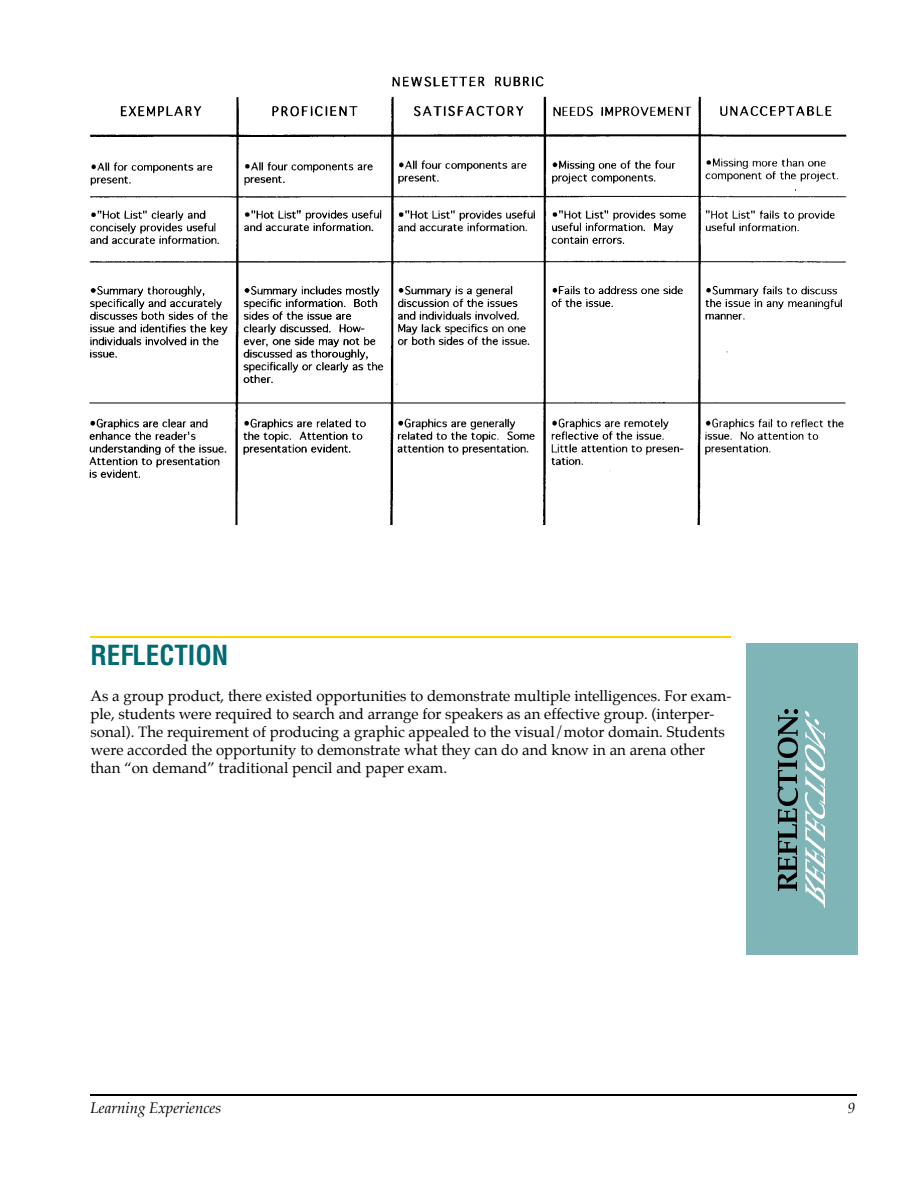
<style>
.page{position:relative;width:918px;height:1188px;background:#fff}
.page>*{position:absolute;margin:0;border:0;box-sizing:border-box;transform-origin:0 0}
.t1{font:700 condensed 27px "Helvetica";color:#006b71}
.t2{font:15px/18px "Palatino";color:#000}
.t3{font:italic 15px "Palatino";color:#000}
</style>
<div class="page">
<hr style="left:90px;top:1094px;width:767px;height:1px;background:#000">
<img style="left:89px;top:76px;width:758px;height:448px">
<hr style="left:90px;top:636px;width:641px;height:2px;background:#ffd200">
<div style="left:747px;top:644px;width:111px;height:312px;background:#80b5b8"></div>
<img style="left:778px;top:856px;width:18px;height:34px">
<img style="left:778px;top:825px;width:18px;height:29px">
<img style="left:778px;top:808px;width:18px;height:15px">
<img style="left:777px;top:789px;width:19px;height:17px">
<img style="left:778px;top:771px;width:18px;height:16px">
<img style="left:778px;top:760px;width:18px;height:9px">
<img style="left:777px;top:738px;width:19px;height:20px">
<img style="left:778px;top:715px;width:18px;height:21px">
<img style="left:784px;top:709px;width:13px;height:4px">
<img style="left:796px;top:889px;width:28px;height:18px">
<img style="left:796px;top:872px;width:28px;height:17px">
<img style="left:796px;top:857px;width:28px;height:15px">
<img style="left:796px;top:841px;width:28px;height:16px">
<img style="left:796px;top:819px;width:28px;height:22px">
<img style="left:796px;top:792px;width:29px;height:27px">
<img style="left:796px;top:786px;width:28px;height:19px">
<img style="left:796px;top:771px;width:28px;height:15px">
<img style="left:796px;top:747px;width:29px;height:24px">
<img style="left:796px;top:721px;width:28px;height:32px">
<img style="left:796px;top:712px;width:22px;height:13px">
<h1 class="t1" style="left:90px;top:645px;width:139px">REFLECTION</h1>
<p class="t2" style="left:90px;top:688px;width:643px">As a group product, there existed opportunities to demonstrate multiple intelligences. For exam&shy;ple, students were required to search and arrange for speakers as an effective group. (interper&shy;sonal). The requirement of producing a graphic appealed to the visual/motor domain. Students were accorded the opportunity to demonstrate what they can do and know in an arena other than “on demand” traditional pencil and paper exam.</p>
<p class="t3" style="left:91px;top:1101px;width:132px">Learning Experiences</p>
<p class="t3" style="left:848px;top:1101px;width:9px">9</p>
</div>
